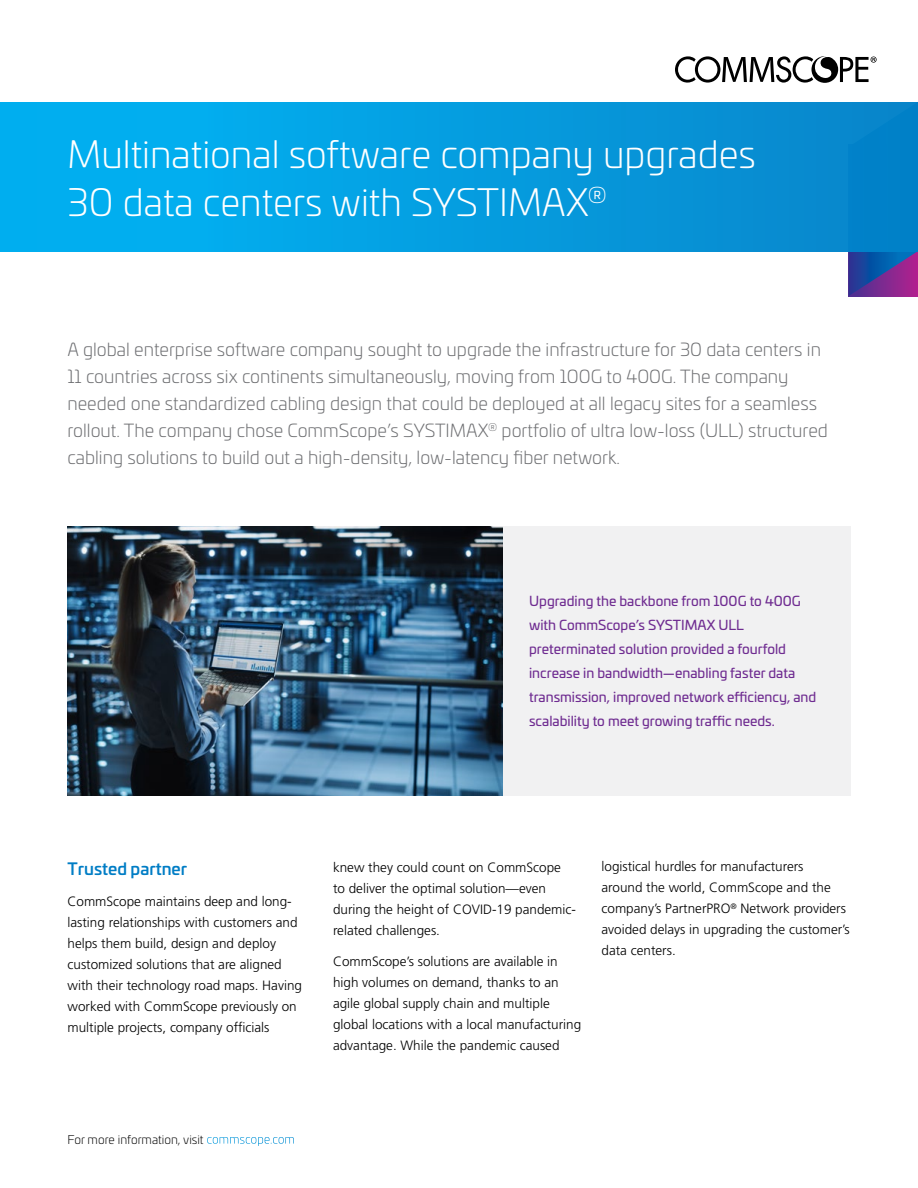
<style>
.page{position:relative;width:918px;height:1188px;background:#fff}
.page>*{position:absolute;margin:0;border:0;box-sizing:border-box;transform-origin:0 0}
.t1{font:300 37.5px/48px "Univia Pro";color:#fff}
.t2{font:300 18px/27px "Univia Pro";color:#6d6e71}
.t3{font:500 16.5px "Univia Pro";color:#007dc5}
.t4{font:300 13.5px/21px "Frutiger LT Pro";color:#000}
.t5{font:13.5px/24px "Univia Pro";color:#6f2c91}
.t6{font:300 12px "Univia Pro";color:#000}
.s1{color:#fff}
</style>
<div class="page">
<div style="left:461px;top:526px;width:389px;height:270px;background:#f1f1f2"></div>
<svg style="left:0;top:102px;width:675px;height:149px;background:#03a4e5"></svg>
<svg style="left:675px;top:56px;width:243px;height:240px"></svg>
<img style="left:68px;top:526px;width:434px;height:270px">
<h1 class="t1" style="left:68px;top:129px;width:690px">Multinational software company upgrades<br>30 data centers with SYSTIMAX<sup>®</sup></h1>
<p class="t2" style="left:68px;top:335px;width:762px">A global enterprise software company sought to upgrade the infrastructure for 30 data centers in 11 countries across six continents simultaneously, moving from 100G to 400G. The company needed one standardized cabling design that could be deployed at all legacy sites for a seamless rollout. The company chose CommScope’s SYSTIMAX<sup>®</sup> portfolio of ultra low-loss (ULL) structured cabling solutions to build out a high-density, low-latency fiber network.</p>
<p class="t5" style="left:529px;top:588px;width:289px">Upgrading the backbone from 100G to 400G with CommScope’s SYSTIMAX ULL preterminated solution provided a fourfold increase in bandwidth—enabling faster data transmission, improved network efficiency, and scalability to meet growing traffic needs.</p>
<p class="t3" style="left:68px;top:856px;width:121px">Trusted partner</p>
<p class="t4" style="left:68px;top:891px;width:236px">CommScope maintains deep and long&shy;lasting relationships with customers and helps them build, design and deploy customized solutions that are aligned with their technology road maps. Having worked with CommScope previously on multiple projects, company officials</p>
<p class="t4" style="left:333px;top:856px;width:245px">knew they could count on CommScope to deliver the optimal solution—even during the height of COVID-19 pandemic&shy;related challenges.</p>
<p class="t4" style="left:333px;top:951px;width:250px">CommScope’s solutions are available in high volumes on demand, thanks to an agile global supply chain and multiple global locations with a local manufacturing advantage. While the pandemic caused</p>
<p class="t4" style="left:602px;top:856px;width:250px">logistical hurdles for manufacturers<br>around the world, CommScope and the company’s PartnerPRO<sup>®</sup> Network providers avoided delays in upgrading the customer’s data centers.</p>
<p class="t6" style="left:68px;top:1131px;width:229px">For more information, visit <span class="s1">commscope.com</span></p>
</div>
